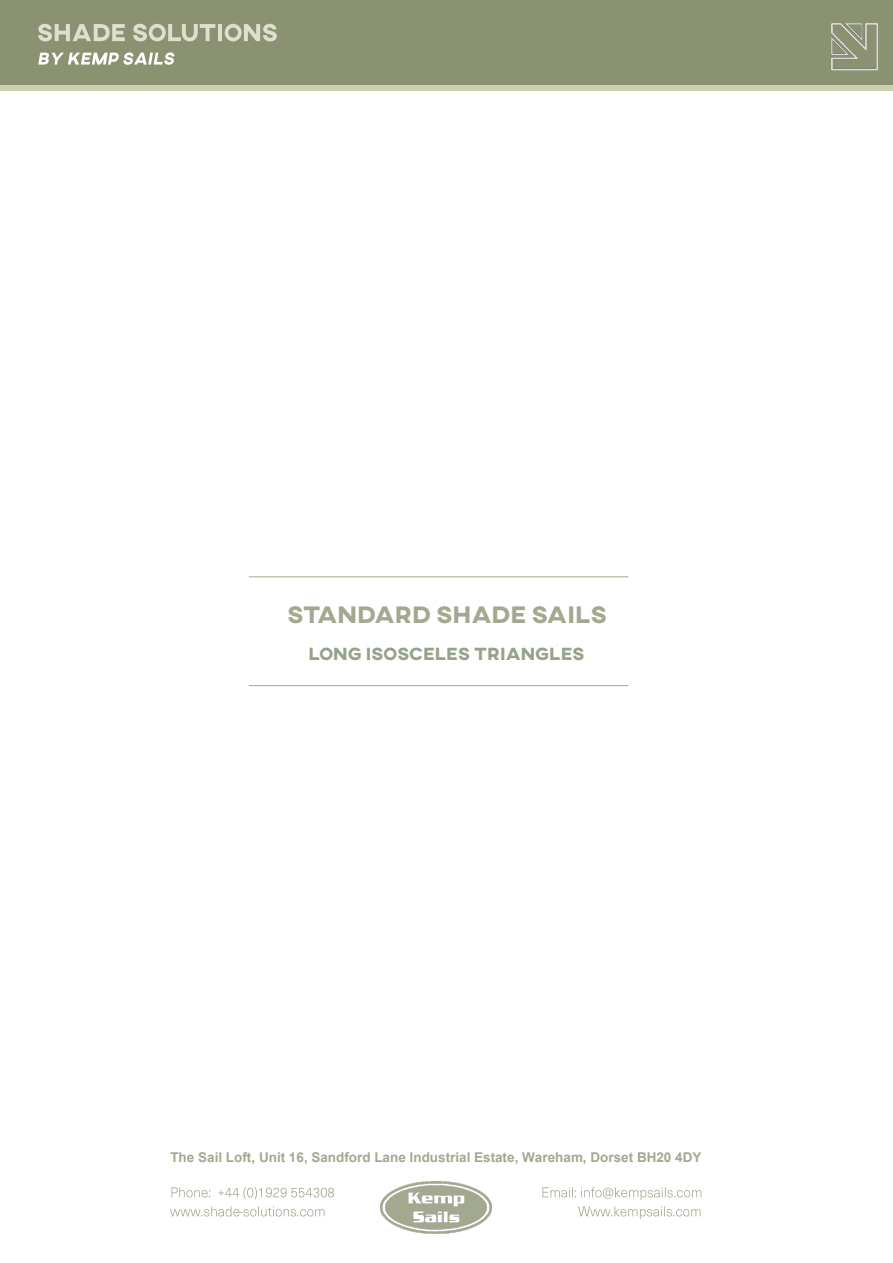
<style>
.page{position:relative;width:893px;height:1263px;background:#fff}
.page>*{position:absolute;margin:0;border:0;box-sizing:border-box;transform-origin:0 0}
.t1{font:800 24.3px "AXIS";letter-spacing:-.005em;color:#a3a98f}
.t2{font:800 18px "AXIS";color:#96a28a}
.t3{font:800 16.2px "AXIS";color:#a3a98f}
.t4{font:700 13.5px "Arial";color:#a3a98f}
</style>
<div class="page">
<div style="left:0;top:0;width:893px;height:88px;background:#8a9272"></div>
<img style="left:38px;top:23px;width:239px;height:19px">
<img style="left:38px;top:52px;width:137px;height:13px">
<div style="left:0;top:85px;width:893px;height:5px;background:#cbd0b2"></div>
<img style="left:831px;top:24px;width:46px;height:47px">
<hr style="left:249px;top:576px;width:379px;height:1px;background:#a3a98f">
<hr style="left:249px;top:685px;width:379px;height:1px;background:#a3a98f">
<img style="left:381px;top:1181px;width:111px;height:52px">
<img style="left:171px;top:1187px;width:164px;height:13px">
<img style="left:542px;top:1187px;width:160px;height:13px">
<img style="left:170px;top:1206px;width:70px;height:11px">
<img style="left:244px;top:1206px;width:81px;height:11px">
<img style="left:578px;top:1206px;width:123px;height:13px">
<p class="t1" style="left:287px;top:598px;width:321px">STANDARD SHADE SAILS</p>
<p class="t2" style="left:309px;top:642px;width:277px">LONG ISOSCELES TRIANGLES</p>
<p class="t3" style="left:333px;top:641px;width:231px">EQUILATERAL TRIANGLES</p>
<p class="t4" style="left:170px;top:1148px;width:533px">The Sail Loft, Unit 16, Sandford Lane Industrial Estate, Wareham, Dorset BH20 4DY</p>
</div>
